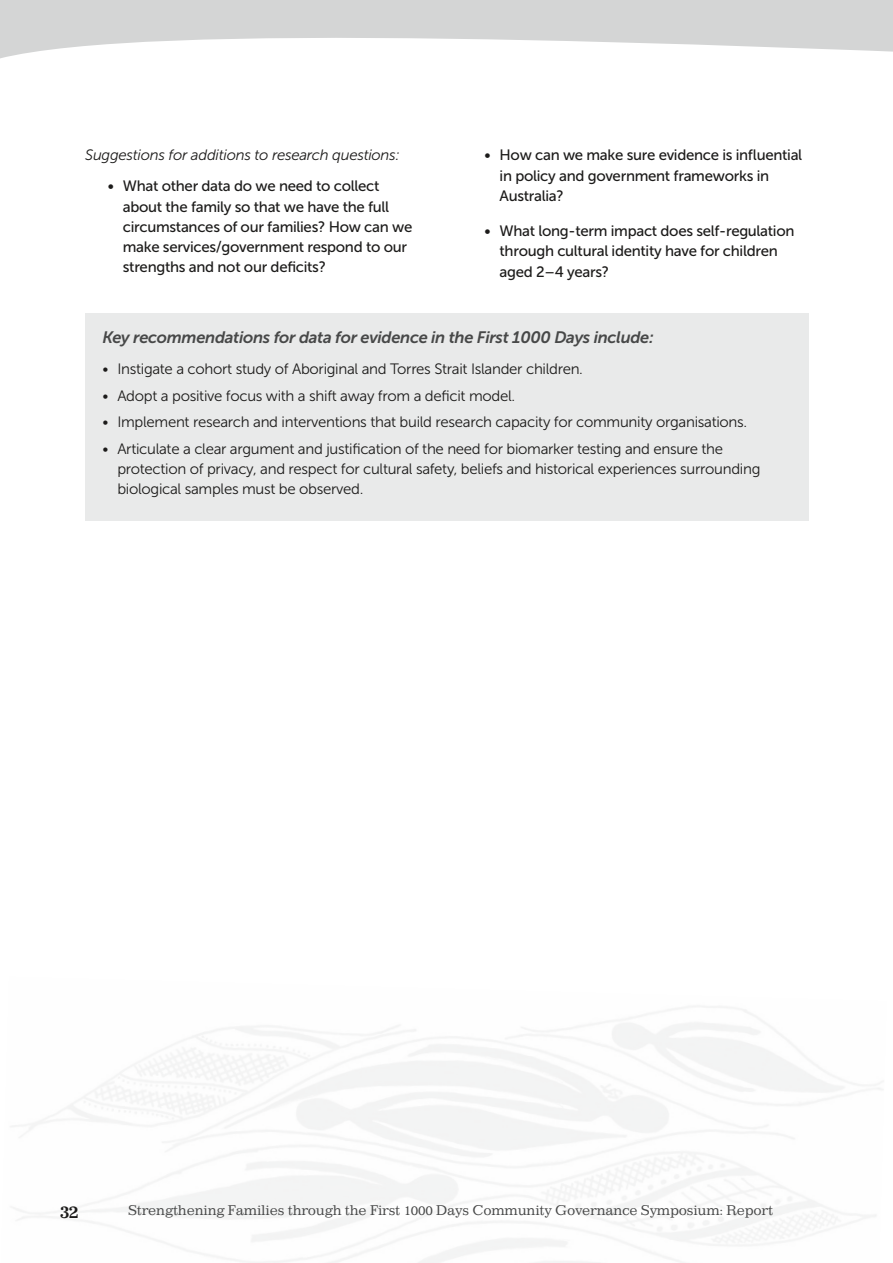
<style>
.page{position:relative;width:893px;height:1263px;background:#fff}
.page>*{position:absolute;margin:0;border:0;box-sizing:border-box;transform-origin:0 0}
.t1{font:700 18px "Impressum";color:#1c1b1a}
.t2{font:italic 16.5px "Museo Sans 700";letter-spacing:-.02em;color:#474848}
.t3{font:15px/20.2px "Museo Sans 300";letter-spacing:-.02em;color:#1c1b1a}
.t4{font:15px/20.2px "Museo Sans 500";letter-spacing:-.02em;color:#1c1b1a}
.t5{font:italic 15px "Museo Sans 300";letter-spacing:-.02em;color:#1c1b1a}
.t6{font:13.5px "Impressum";letter-spacing:-.02em;color:#474848}
</style>
<div class="page">
<svg style="left:0;top:0;width:892px;height:59px;fill:#d4d5d5"></svg>
<div style="left:85px;top:313px;width:723px;height:207px;background:#e9eaea"></div>
<p class="t5" style="left:85px;top:147px;width:316px">Suggestions for additions to research questions:</p>
<p class="t4" style="left:123px;top:176px;width:291px;text-indent:-15px">• What other data do we need to collect about the family so that we have the full circumstances of our families? How can we make services/government respond to our strengths and not our deficits?</p>
<p class="t4" style="left:499px;top:145px;width:304px;text-indent:-15px">• How can we make sure evidence is influential in policy and government frameworks in<br>Australia?</p>
<p class="t4" style="left:499px;top:221px;width:296px;text-indent:-15px">• What long-term impact does self-regulation through cultural identity have for children aged 2–4 years?</p>
<p class="t2" style="left:102px;top:328px;width:552px">Key recommendations for data for evidence in the First 1000 Days include:</p>
<p class="t3" style="left:102px;top:359px;width:482px">• Instigate a cohort study of Aboriginal and Torres Strait Islander children.</p>
<p class="t3" style="left:102px;top:385px;width:414px">• Adopt a positive focus with a shift away from a deficit model.</p>
<p class="t3" style="left:102px;top:412px;width:646px">• Implement research and interventions that build research capacity for community organisations.</p>
<p class="t3" style="left:117px;top:438px;width:644px;text-indent:-15px">• Articulate a clear argument and justification of the need for biomarker testing and ensure the protection of privacy, and respect for cultural safety, beliefs and historical experiences surrounding biological samples must be observed.</p>
<p class="t1" style="left:60px;top:1200px;width:21px">32</p>
<p class="t6" style="left:128px;top:1201px;width:646px">Strengthening Families through the First 1000 Days Community Governance Symposium: Report</p>
</div>
